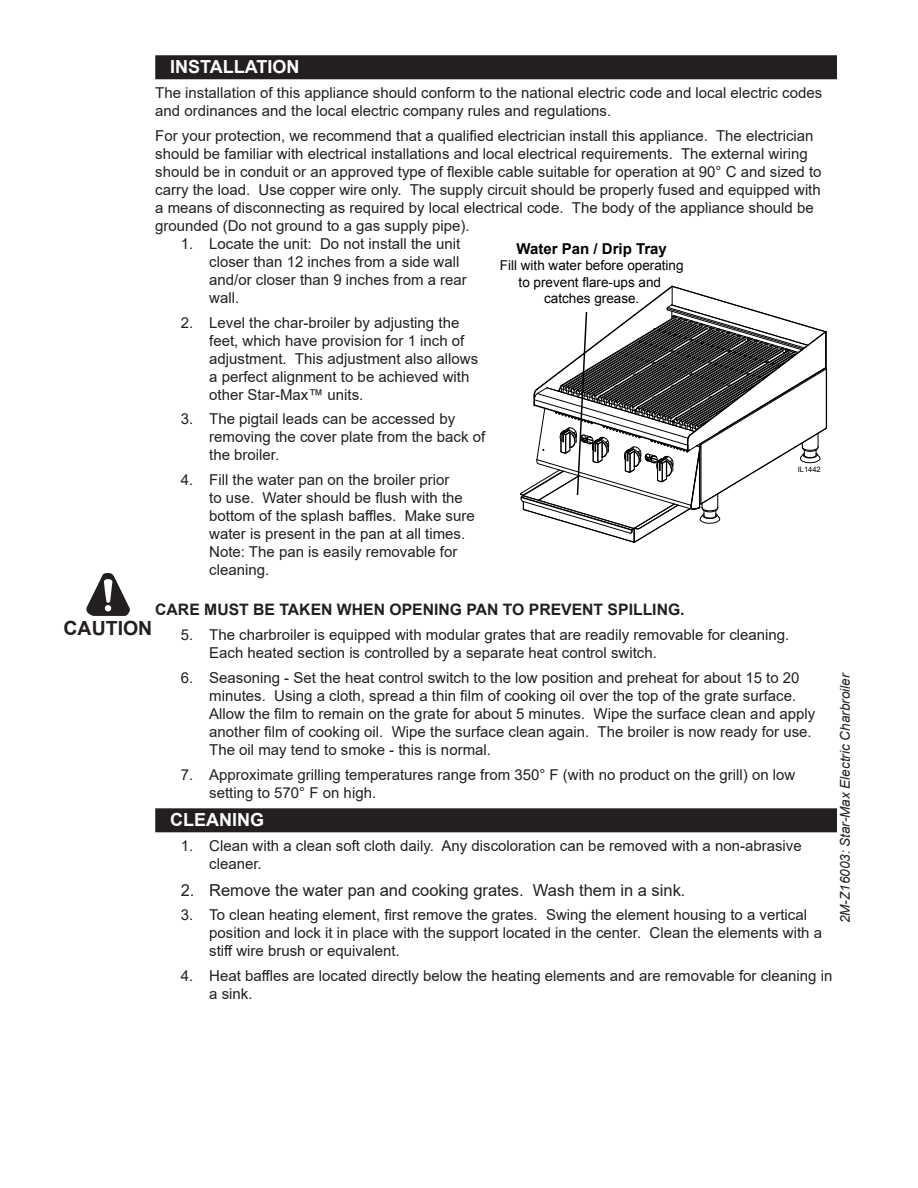
<style>
.page{position:relative;width:918px;height:1188px;background:#fff}
.page>*{position:absolute;margin:0;border:0;box-sizing:border-box;transform-origin:0 0}
.CAUTION-WARNING{font:700 19.5px "Arial";color:#231f20}
.Reversed_Page_Header{font:700 18px "Arial";color:#fff}
.Body_Text_Numbered_T{font:16.5px "Arial";color:#231f20}
.CAUTION_PARAGRAH{font:700 15.75px "Arial";color:#231f20}
.Body_Text_Numbered_T-2{font:15px/18px "Arial";color:#231f20}
.Body_Text_2nd_par{font:15px/18px "Arial";color:#231f20}
.Body_text{font:15px/18px "Arial";color:#231f20}
.t1{font:700 15px "Arial";color:#000}
.t2{font:13.5px/16.2px "Arial";color:#000;text-align:center}
.t3{font:italic 13.5px "Arial";color:#231f20}
.t4{font:7.5px "Arial";color:#000}
</style>
<div class="page">
<div style="left:155px;top:55px;width:682px;height:24px;background:#231f20"></div>
<div style="left:155px;top:808px;width:682px;height:24px;background:#231f20"></div>
<svg style="left:86px;top:573px;width:44px;height:43px"></svg>
<svg style="left:520px;top:286px;width:307px;height:257px"></svg>
<p class="Reversed_Page_Header" style="left:170px;top:54px;width:131px">INSTALLATION</p>
<p class="Body_text" style="left:155px;top:84px;width:668px">The installation of this appliance should conform to the national electric code and local electric codes and ordinances and the local electric company rules and regulations.</p>
<p class="Body_Text_2nd_par" style="left:155px;top:126px;width:668px">For your protection, we recommend that a qualified electrician install this appliance. The electrician should be familiar with electrical installations and local electrical requirements. The external wiring should be in conduit or an approved type of flexible cable suitable for operation at 90° C and sized to carry the load. Use copper wire only. The supply circuit should be properly fused and equipped with a means of disconnecting as required by local electrical code. The body of the appliance should be grounded (Do not ground to a gas supply pipe).</p>
<p class="Body_Text_Numbered_T-2" style="left:209px;top:234px;width:259px;text-indent:-28px">1. Locate the unit: Do not install the unit closer than 12 inches from a side wall and/or closer than 9 inches from a rear wall.</p>
<p class="Body_Text_Numbered_T-2" style="left:209px;top:313px;width:270px;text-indent:-28px">2. Level the char-broiler by adjusting the feet, which have provision for 1 inch of adjustment. This adjustment also allows a perfect alignment to be achieved with other Star-Max™ units.</p>
<p class="Body_Text_Numbered_T-2" style="left:209px;top:410px;width:277px;text-indent:-28px">3. The pigtail leads can be accessed by removing the cover plate from the back of the broiler.</p>
<p class="Body_Text_Numbered_T-2" style="left:209px;top:471px;width:267px;text-indent:-28px">4. Fill the water pan on the broiler prior<br>to use. Water should be flush with the bottom of the splash baffles. Make sure water is present in the pan at all times.<br>Note: The pan is easily removable for cleaning.</p>
<p class="CAUTION_PARAGRAH" style="left:155px;top:599px;width:531px">CARE MUST BE TAKEN WHEN OPENING PAN TO PREVENT SPILLING.</p>
<p class="Body_Text_Numbered_T-2" style="left:209px;top:626px;width:582px;text-indent:-28px">5. The charbroiler is equipped with modular grates that are readily removable for cleaning.<br>Each heated section is controlled by a separate heat control switch.</p>
<p class="Body_Text_Numbered_T-2" style="left:209px;top:669px;width:608px;text-indent:-28px">6. Seasoning - Set the heat control switch to the low position and preheat for about 15 to 20 minutes. Using a cloth, spread a thin film of cooking oil over the top of the grate surface.<br>Allow the film to remain on the grate for about 5 minutes. Wipe the surface clean and apply another film of cooking oil. Wipe the surface clean again. The broiler is now ready for use.<br>The oil may tend to smoke - this is normal.</p>
<p class="Body_Text_Numbered_T-2" style="left:209px;top:765px;width:588px;text-indent:-28px">7. Approximate grilling temperatures range from 350° F (with no product on the grill) on low setting to 570° F on high.</p>
<p class="Reversed_Page_Header" style="left:170px;top:807px;width:95px">CLEANING</p>
<p class="Body_Text_Numbered_T-2" style="left:209px;top:837px;width:594px;text-indent:-28px">1. Clean with a clean soft cloth daily. Any discoloration can be removed with a non-abrasive cleaner.</p>
<p class="Body_Text_Numbered_T" style="left:181px;top:878px;width:506px">2. Remove the water pan and cooking grates. Wash them in a sink.</p>
<p class="Body_Text_Numbered_T-2" style="left:209px;top:906px;width:614px;text-indent:-28px">3. To clean heating element, first remove the grates. Swing the element housing to a vertical position and lock it in place with the support located in the center. Clean the elements with a stiff wire brush or equivalent.</p>
<p class="Body_Text_Numbered_T-2" style="left:209px;top:967px;width:625px;text-indent:-28px">4. Heat baffles are located directly below the heating elements and are removable for cleaning in a sink.</p>
<p class="t1" style="left:517px;top:239px;width:152px">Water Pan / Drip Tray</p>
<p class="t2" style="left:500px;top:258px;width:185px">Fill with water before operating to prevent flare-ups and catches grease.</p>
<p class="t4" style="left:798px;top:464px;width:24px">IL1442</p>
<p class="CAUTION-WARNING" style="left:64px;top:615px;width:90px">CAUTION</p>
<p class="t3" style="left:836px;top:923px;width:252px;rotate:-90deg">2M-Z16003: Star-Max Electric Charbroiler</p>
</div>
